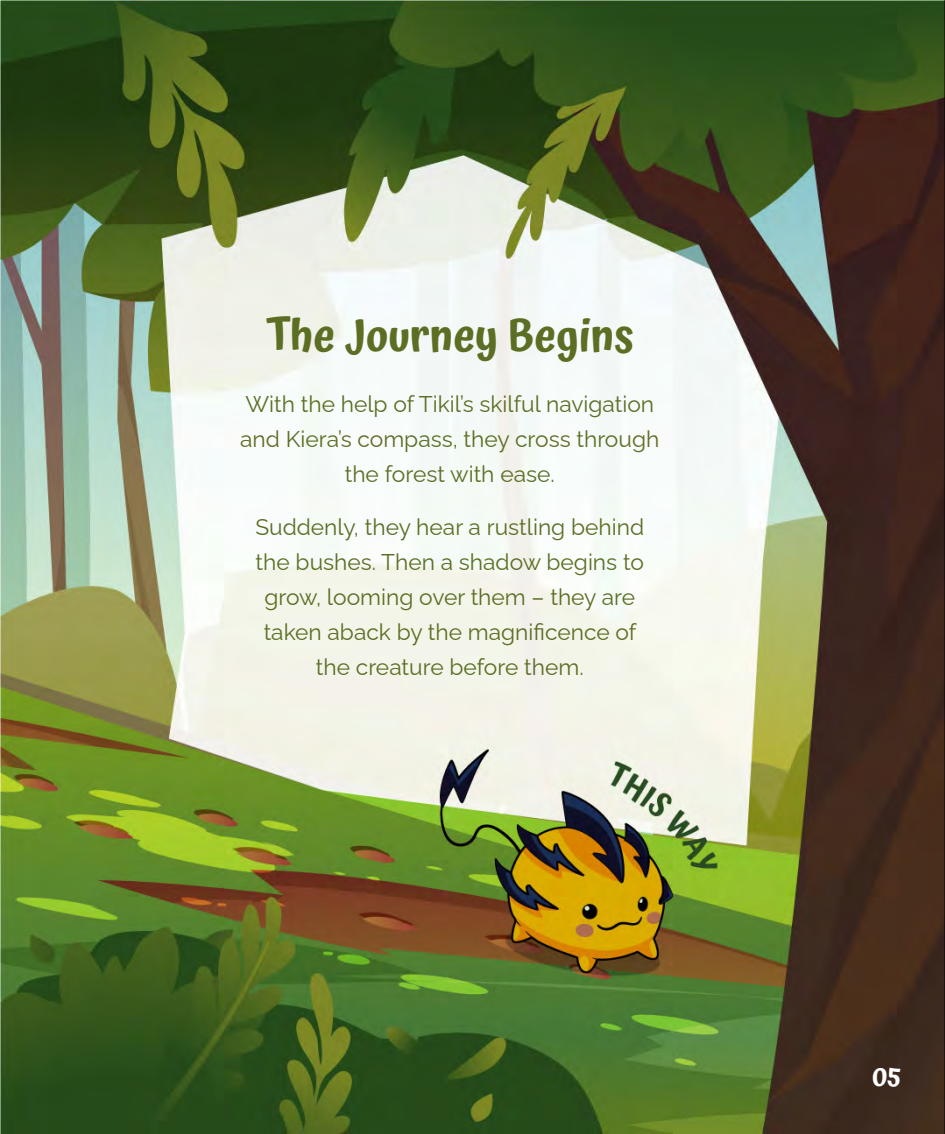
<style>
.page{position:relative;width:945px;height:1134px;background:#fff}
.page>*{position:absolute;margin:0;border:0;box-sizing:border-box;transform-origin:0 0}
.t1{font:600 43.75px "Atma";color:#5b6e23}
.t2{font:600 26.25px "Atma";color:#fff}
.t3{font:100 22.75px/35px "Raleway";color:#5b6e23;text-align:center}
</style>
<div class="page">
<img style="left:0;top:0;width:944px;height:1134px">
<hr style="left:944px;top:0;width:1px;height:1134px;background:#000">
<h1 class="t1" style="left:266px;top:305px;width:370px">The Journey Begins</h1>
<p class="t3" style="left:240px;top:384px;width:421px">With the help of Tikil’s skilful navigation and Kiera’s compass, they cross through the forest with ease.</p>
<p class="t3" style="left:255px;top:507px;width:390px">Suddenly, they hear a rustling behind the bushes. Then a shadow begins to grow, looming over them – they are taken aback by the magnificence of the creature before them.</p>
<p class="t2" style="left:872px;top:1058px;width:31px">05</p>
</div>
